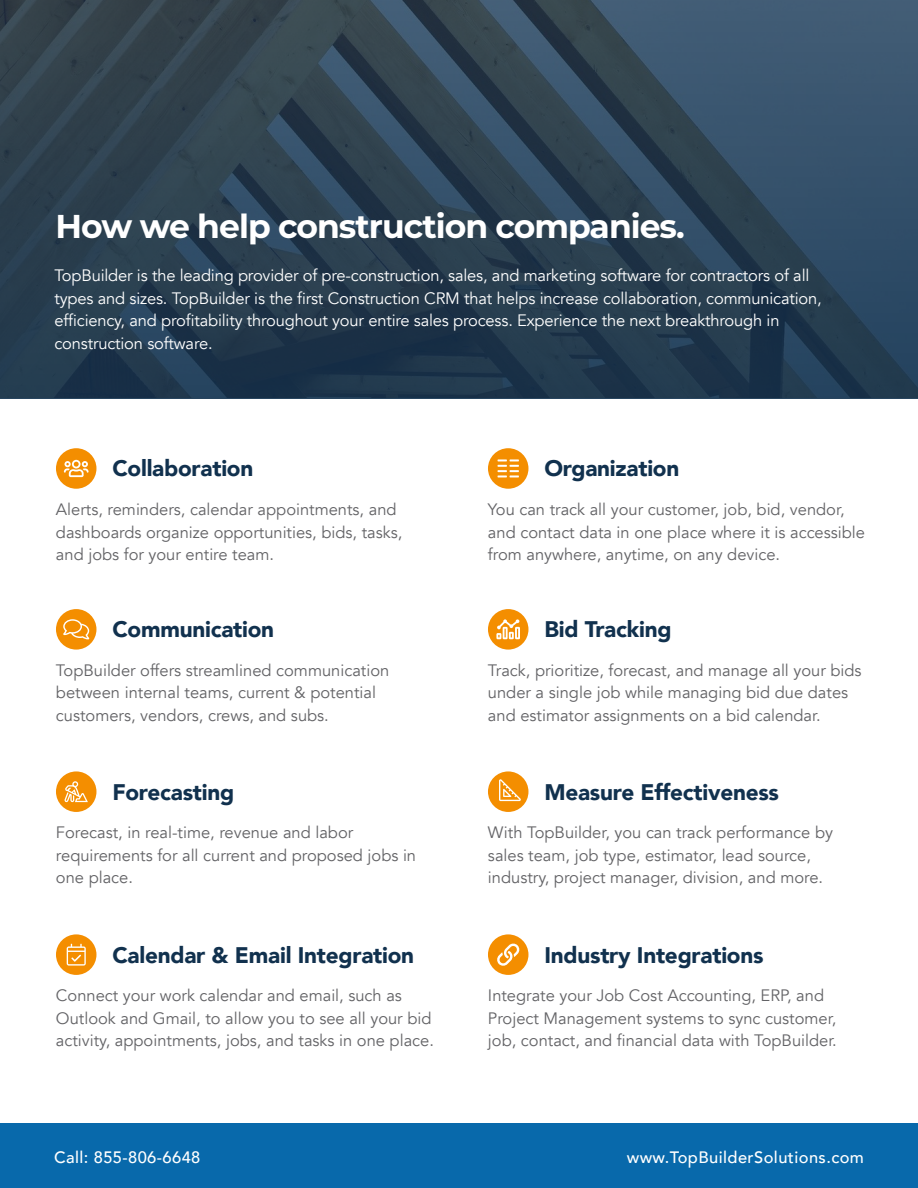
<style>
.page{position:relative;width:918px;height:1188px;background:#fff}
.page>*{position:absolute;margin:0;border:0;box-sizing:border-box;transform-origin:0 0}
.t1{font:700 33px "Montserrat";letter-spacing:-.03em;color:#fff}
.t2{font:900 22.5px "Avenir";letter-spacing:-.01em;color:#11314e}
.t3{font:16.5px/22.5px "Avenir";color:#636366}
.t4{font:16.5px/22.5px "Avenir";letter-spacing:-.01em;color:#fff}
.t5{font:500 16.5px "Avenir";letter-spacing:.025em;color:#fff}
</style>
<div class="page">
<div style="left:0;top:1123px;width:918px;height:65px;background:#0869ab"></div>
<div style="left:56px;top:448px;width:40px;height:41px;background:#f48e00;border-radius:50%"></div>
<div style="left:488px;top:448px;width:40px;height:41px;background:#f48e00;border-radius:50%"></div>
<div style="left:56px;top:609px;width:40px;height:41px;background:#f48e00;border-radius:50%"></div>
<div style="left:488px;top:609px;width:40px;height:41px;background:#f48e00;border-radius:50%"></div>
<div style="left:56px;top:771px;width:40px;height:41px;background:#f48e00;border-radius:50%"></div>
<div style="left:56px;top:934px;width:40px;height:41px;background:#f48e00;border-radius:50%"></div>
<div style="left:488px;top:771px;width:40px;height:41px;background:#f48e00;border-radius:50%"></div>
<div style="left:488px;top:934px;width:40px;height:41px;background:#f48e00;border-radius:50%"></div>
<svg style="left:64px;top:460px;width:25px;height:17px"></svg>
<svg style="left:499px;top:779px;width:22px;height:22px"></svg>
<svg style="left:498px;top:459px;width:21px;height:18px"></svg>
<svg style="left:65px;top:781px;width:23px;height:21px"></svg>
<svg style="left:496px;top:619px;width:24px;height:20px"></svg>
<svg style="left:63px;top:619px;width:26px;height:20px"></svg>
<svg style="left:0;top:0;width:918px;height:398px;background:#2d4255"></svg>
<svg style="left:497px;top:944px;width:22px;height:22px"></svg>
<svg style="left:67px;top:944px;width:19px;height:22px"></svg>
<p class="t1" style="left:56px;top:202px;width:631px">How we help construction companies.</p>
<p class="t4" style="left:54px;top:265px;width:769px">TopBuilder is the leading provider of pre-construction, sales, and marketing software for contractors of all types and sizes. TopBuilder is the first Construction CRM that helps increase collaboration, communication, efficiency, and profitability throughout your entire sales process. Experience the next breakthrough in construction software.</p>
<p class="t2" style="left:112px;top:449px;width:143px">Collaboration</p>
<p class="t2" style="left:544px;top:449px;width:136px">Organization</p>
<p class="t3" style="left:56px;top:498px;width:348px">Alerts, reminders, calendar appointments, and dashboards organize opportunities, bids, tasks, and jobs for your entire team.</p>
<p class="t3" style="left:488px;top:498px;width:379px">You can track all your customer, job, bid, vendor, and contact data in one place where it is accessible from anywhere, anytime, on any device.</p>
<p class="t2" style="left:112px;top:610px;width:163px">Communication</p>
<p class="t2" style="left:544px;top:610px;width:129px">Bid Tracking</p>
<p class="t3" style="left:56px;top:659px;width:335px">TopBuilder offers streamlined communication between internal teams, current &amp; potential customers, vendors, crews, and subs.</p>
<p class="t3" style="left:488px;top:659px;width:375px">Track, prioritize, forecast, and manage all your bids under a single job while managing bid due dates and estimator assignments on a bid calendar.</p>
<p class="t2" style="left:112px;top:772px;width:123px">Forecasting</p>
<p class="t3" style="left:56px;top:822px;width:362px">Forecast, in real-time, revenue and labor requirements for all current and proposed jobs in one place.</p>
<p class="t2" style="left:112px;top:935px;width:303px">Calendar &amp; Email Integration</p>
<p class="t3" style="left:56px;top:985px;width:379px">Connect your work calendar and email, such as<br>Outlook and Gmail, to allow you to see all your bid activity, appointments, jobs, and tasks in one place.</p>
<p class="t2" style="left:544px;top:772px;width:236px">Measure Effectiveness</p>
<p class="t3" style="left:488px;top:822px;width:347px">With TopBuilder, you can track performance by sales team, job type, estimator, lead source, industry, project manager, division, and more.</p>
<p class="t2" style="left:544px;top:935px;width:221px">Industry Integrations</p>
<p class="t3" style="left:488px;top:985px;width:350px">Integrate your Job Cost Accounting, ERP, and<br>Project Management systems to sync customer, job, contact, and financial data with TopBuilder.</p>
<p class="t5" style="left:54px;top:1143px;width:148px">Call: 855-806-6648</p>
<p class="t5" style="left:627px;top:1143px;width:239px">www.TopBuilderSolutions.com</p>
</div>
